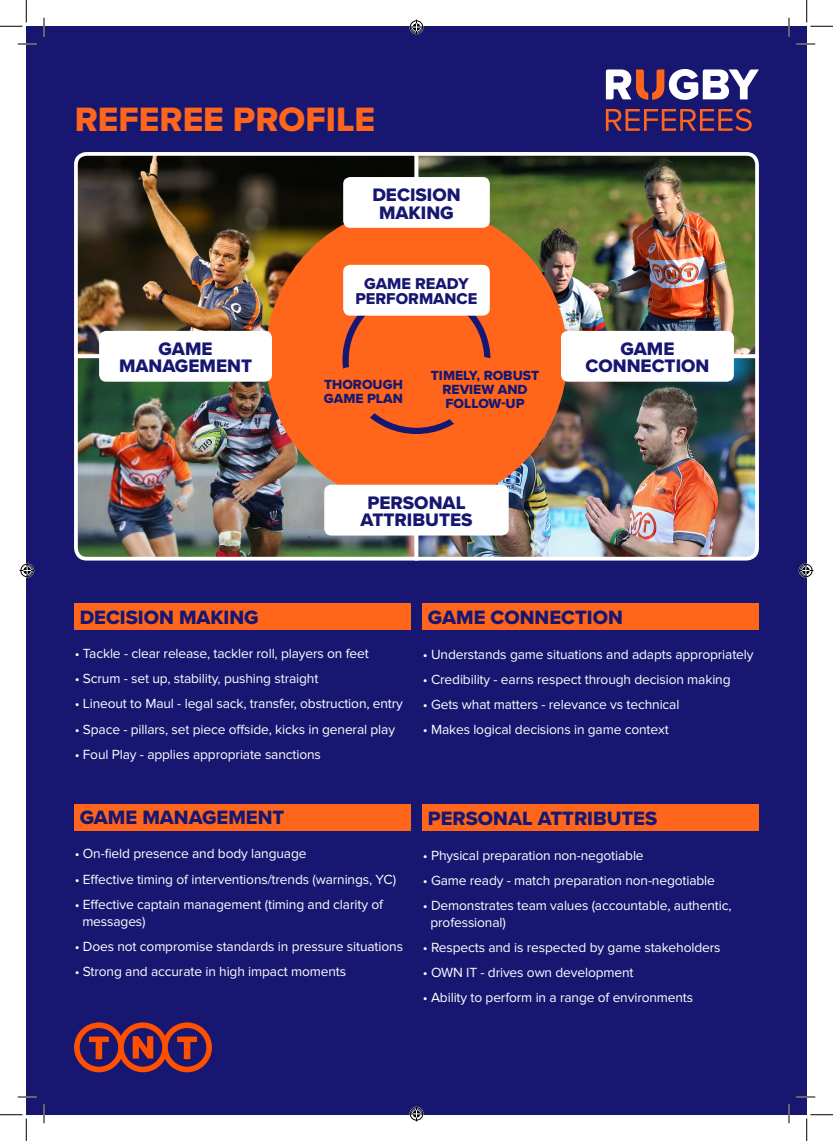
<style>
.page{position:relative;width:833px;height:1141px;background:#fff}
.page>*{position:absolute;margin:0;border:0;box-sizing:border-box;transform-origin:0 0}
.t1{font:35px "Proxima Nova Extrabld";color:#ff661c}
.t2{font:20px "Proxima Nova Extrabld";color:#171772}
.t3{font:18.75px/17.5px "Proxima Nova Extrabld";color:#171772;text-align:center}
.t4{font:16.25px/15px "Proxima Nova Extrabld";color:#171772;text-align:center}
.t5{font:13.75px/17.5px "Proxima Nova";letter-spacing:-.01em;color:#fff}
.t6{font:13.75px/13.8px "Proxima Nova Extrabld";color:#171772;text-align:center}
</style>
<div class="page">
<div style="left:26px;top:26px;width:780px;height:1088px;background:#171772"></div>
<img style="left:74px;top:152px;width:338px;height:200px">
<img style="left:74px;top:352px;width:338px;height:209px">
<img style="left:412px;top:152px;width:347px;height:200px">
<img style="left:412px;top:352px;width:347px;height:209px">
<div style="left:265px;top:205px;width:302px;height:302px;background:#ff661c;border-radius:50%"></div>
<div style="left:99px;top:331px;width:173px;height:50px;background:#fff;border-radius:7px"></div>
<div style="left:560px;top:331px;width:173px;height:50px;background:#fff;border-radius:7px"></div>
<div style="left:343px;top:177px;width:146px;height:51px;background:#fff;border-radius:7px"></div>
<div style="left:324px;top:484px;width:184px;height:51px;background:#fff;border-radius:7px"></div>
<div style="left:342px;top:286px;width:148px;height:148px;border:6px solid #171772;border-radius:50%"></div>
<div style="left:440px;top:356px;width:76px;height:77px;background:#ff661c;border-radius:50%"></div>
<div style="left:74px;top:603px;width:336px;height:27px;background:#ff661c"></div>
<div style="left:422px;top:603px;width:336px;height:27px;background:#ff661c"></div>
<div style="left:74px;top:803px;width:336px;height:27px;background:#ff661c"></div>
<div style="left:343px;top:265px;width:146px;height:50px;background:#fff;border-radius:7px"></div>
<div style="left:422px;top:803px;width:336px;height:27px;background:#ff661c"></div>
<div style="left:325px;top:366px;width:56px;height:56px;background:#ff661c;border-radius:50%"></div>
<svg style="left:605px;top:109px;width:146px;height:22px"></svg>
<svg style="left:605px;top:69px;width:153px;height:31px"></svg>
<svg style="left:74px;top:1022px;width:138px;height:50px"></svg>
<svg style="left:18px;top:43px;width:18px;height:2px"></svg>
<svg style="left:796px;top:43px;width:18px;height:2px"></svg>
<svg style="left:18px;top:1096px;width:18px;height:1px"></svg>
<svg style="left:796px;top:1096px;width:18px;height:1px"></svg>
<svg style="left:43px;top:18px;width:2px;height:18px"></svg>
<svg style="left:43px;top:1104px;width:2px;height:19px"></svg>
<svg style="left:788px;top:18px;width:1px;height:18px"></svg>
<svg style="left:787px;top:1104px;width:2px;height:19px"></svg>
<svg style="left:0;top:0;width:27px;height:27px"></svg>
<svg style="left:0;top:1114px;width:27px;height:26px"></svg>
<svg style="left:806px;top:0;width:26px;height:27px"></svg>
<svg style="left:806px;top:1114px;width:26px;height:26px"></svg>
<svg style="left:409px;top:20px;width:15px;height:15px"></svg>
<svg style="left:409px;top:1106px;width:15px;height:15px"></svg>
<svg style="left:20px;top:563px;width:15px;height:15px"></svg>
<svg style="left:798px;top:563px;width:14px;height:15px"></svg>
<h1 class="t1" style="left:75px;top:93px;width:302px">REFEREE PROFILE</h1>
<h3 class="t3" style="left:372px;top:186px;width:90px">DECISION<br>MAKING</h3>
<p class="t4" style="left:355px;top:276px;width:123px">GAME READY<br>PERFORMANCE</p>
<h3 class="t3" style="left:119px;top:339px;width:134px">GAME<br>MANAGEMENT</h3>
<h3 class="t3" style="left:585px;top:339px;width:125px">GAME<br>CONNECTION</h3>
<p class="t6" style="left:430px;top:369px;width:110px">TIMELY, ROBUST<br>REVIEW AND<br>FOLLOW-UP</p>
<p class="t6" style="left:324px;top:377px;width:80px;text-align:left">THOROUGH<br>GAME PLAN</p>
<h3 class="t3" style="left:360px;top:493px;width:113px">PERSONAL<br>ATTRIBUTES</h3>
<h2 class="t2" style="left:80px;top:602px;width:180px">DECISION MAKING</h2>
<p class="t5" style="left:75px;top:645px;width:295px">• Tackle - clear release, tackler roll, players on feet</p>
<p class="t5" style="left:75px;top:670px;width:245px">• Scrum - set up, stability, pushing straight</p>
<p class="t5" style="left:75px;top:695px;width:329px">• Lineout to Maul - legal sack, transfer, obstruction, entry</p>
<p class="t5" style="left:75px;top:720px;width:322px">• Space - pillars, set piece offside, kicks in general play</p>
<p class="t5" style="left:75px;top:745px;width:248px">• Foul Play - applies appropriate sanctions</p>
<h2 class="t2" style="left:80px;top:802px;width:206px">GAME MANAGEMENT</h2>
<p class="t5" style="left:75px;top:845px;width:233px">• On-field presence and body language</p>
<p class="t5" style="left:75px;top:870px;width:323px">• Effective timing of interventions/trends (warnings, YC)</p>
<p class="t5" style="left:82px;top:895px;width:302px;text-indent:-8px">• Effective captain management (timing and clarity of messages)</p>
<p class="t5" style="left:75px;top:937px;width:329px">• Does not compromise standards in pressure situations</p>
<p class="t5" style="left:75px;top:962px;width:273px">• Strong and accurate in high impact moments</p>
<h2 class="t2" style="left:427px;top:602px;width:196px">GAME CONNECTION</h2>
<p class="t5" style="left:422px;top:645px;width:332px">• Understands game situations and adapts appropriately</p>
<p class="t5" style="left:422px;top:670px;width:309px">• Credibility - earns respect through decision making</p>
<p class="t5" style="left:422px;top:695px;width:258px">• Gets what matters - relevance vs technical</p>
<p class="t5" style="left:422px;top:720px;width:247px">• Makes logical decisions in game context</p>
<h2 class="t2" style="left:427px;top:803px;width:231px">PERSONAL ATTRIBUTES</h2>
<p class="t5" style="left:422px;top:846px;width:222px">• Physical preparation non-negotiable</p>
<p class="t5" style="left:422px;top:871px;width:293px">• Game ready - match preparation non-negotiable</p>
<p class="t5" style="left:430px;top:896px;width:302px;text-indent:-8px">• Demonstrates team values (accountable, authentic, professional)</p>
<p class="t5" style="left:422px;top:939px;width:299px">• Respects and is respected by game stakeholders</p>
<p class="t5" style="left:422px;top:964px;width:212px">• OWN IT - drives own development</p>
<p class="t5" style="left:422px;top:989px;width:272px">• Ability to perform in a range of environments</p>
</div>
